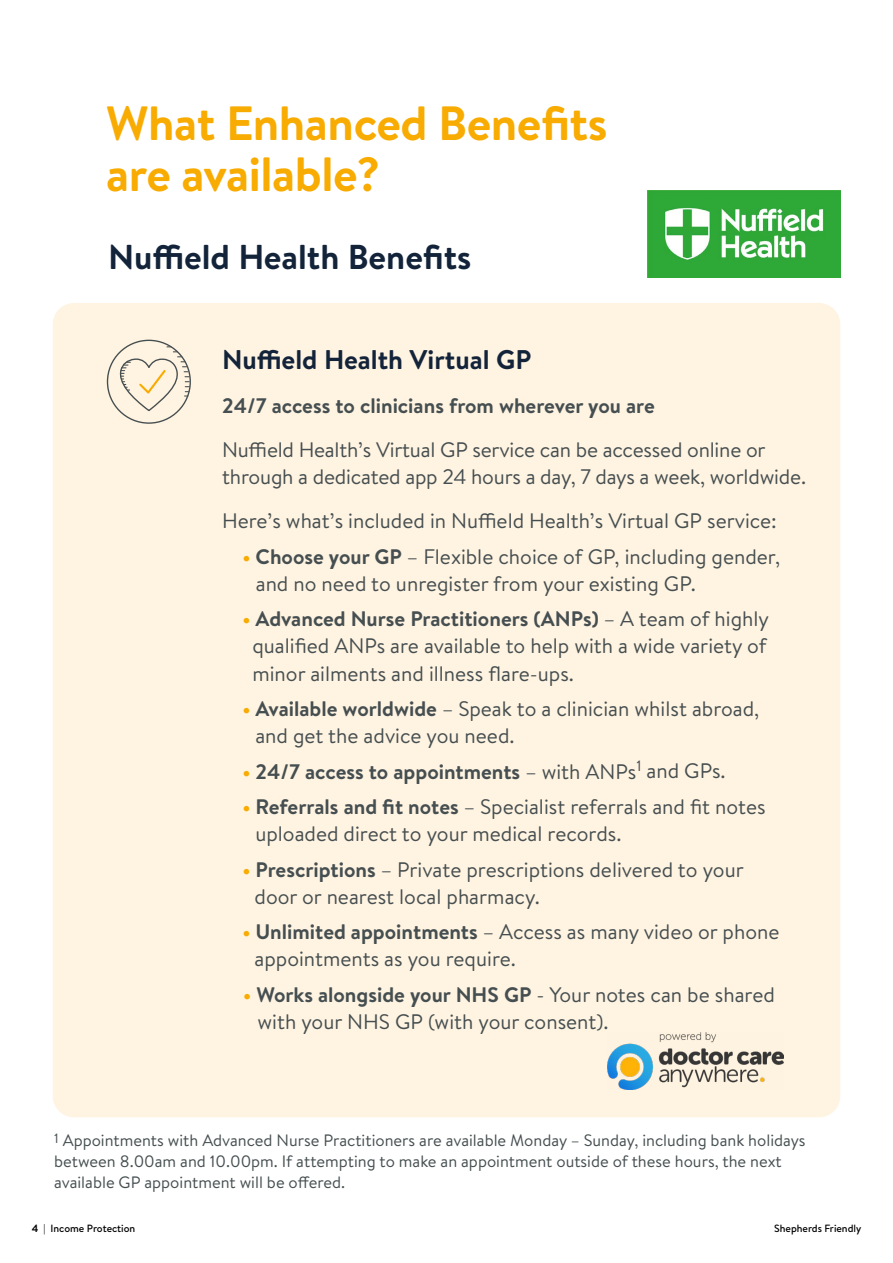
<style>
.page{position:relative;width:893px;height:1263px;background:#fff}
.page>*{position:absolute;margin:0;border:0;box-sizing:border-box;transform-origin:0 0}
.t1{font:700 48px/51px "Brandon Text";letter-spacing:-.01em;color:#f8ab00}
.t2{font:700 34.5px "Brandon Text";color:#13243a}
.t3{font:700 27px "Brandon Text";color:#13243a}
.t4{font:21px/27px "Brandon Text";color:#454e50}
.t5{font:700 21px "Brandon Text";color:#454e50}
.t6{font:16.5px/21px "Brandon Text";color:#454e50}
.t7{font:500 10.5px "Brandon Text";color:#000}
.s1{font-weight:700;color:#f8ab00}
.s2{font-weight:700}
.s3{color:#f8ab00}
.s4{font-weight:400}
</style>
<div class="page">
<div style="left:53px;top:303px;width:787px;height:814px;background:#fff3e1;border-radius:21px"></div>
<svg style="left:106px;top:339px;width:85px;height:85px"></svg>
<img style="left:608px;top:1033px;width:175px;height:57px">
<img style="left:647px;top:191px;width:193px;height:87px">
<h1 class="t1" style="left:106px;top:97px;width:503px">What Enhanced Benefits are available?</h1>
<h2 class="t2" style="left:108px;top:233px;width:365px">Nuffield Health Benefits</h2>
<p class="t3" style="left:222px;top:341px;width:311px">Nuffield Health Virtual GP</p>
<p class="t5" style="left:222px;top:391px;width:434px">24/7 access to clinicians from wherever you are</p>
<p class="t4" style="left:222px;top:436px;width:585px">Nuffield Health’s Virtual GP service can be accessed online or through a dedicated app 24 hours a day, 7 days a week, worldwide.</p>
<p class="t4" style="left:222px;top:507px;width:556px">Here’s what’s included in Nuffield Health’s Virtual GP service:</p>
<p class="t4" style="left:256px;top:542px;width:526px;text-indent:-13px"><span class="s1">•</span> <span class="s2">Choose your GP</span> – Flexible choice of GP, including gender, and no need to unregister from your existing GP.</p>
<p class="t4" style="left:252px;top:605px;width:518px;text-align:justify;text-indent:-10px"><span class="s1">•</span> <span class="s2">Advanced Nurse Practitioners (ANPs)</span> – A team of highly qualified ANPs are available to help with a wide variety of minor ailments and illness flare-ups.</p>
<p class="t4" style="left:255px;top:694px;width:505px;text-indent:-13px"><span class="s1">•</span> <span class="s2">Available worldwide</span> – Speak to a clinician whilst abroad, and get the advice you need.</p>
<p class="t5" style="left:242px;top:757px;width:485px"><span class="s3">•</span> 24/7 access to appointments <span class="s4">– with ANPs</span><sup>1</sup> <span class="s4">and GPs.</span></p>
<p class="t4" style="left:255px;top:792px;width:512px;text-indent:-13px"><span class="s1">•</span> <span class="s2">Referrals and fit notes</span> – Specialist referrals and fit notes uploaded direct to your medical records.</p>
<p class="t4" style="left:255px;top:855px;width:491px;text-indent:-12px"><span class="s1">•</span> <span class="s2">Prescriptions</span> – Private prescriptions delivered to your door or nearest local pharmacy.</p>
<p class="t4" style="left:255px;top:917px;width:526px;text-indent:-12px"><span class="s1">•</span> <span class="s2">Unlimited appointments</span> – Access as many video or phone appointments as you require.</p>
<p class="t4" style="left:257px;top:980px;width:519px;text-indent:-14px"><span class="s1">•</span> <span class="s2">Works alongside your NHS GP</span> - Your notes can be shared with your NHS GP (with your consent).</p>
<p class="t6" style="left:54px;top:1129px;width:753px"><sup>1</sup> Appointments with Advanced Nurse Practitioners are available Monday – Sunday, including bank holidays between 8.00am and 10.00pm. If attempting to make an appointment outside of these hours, the next available GP appointment will be offered.</p>
<p class="t7" style="left:32px;top:1221px;width:105px"><span class="s2">4</span> | Income Protection</p>
<p class="t7" style="left:774px;top:1221px;width:89px">Shepherds Friendly</p>
</div>
